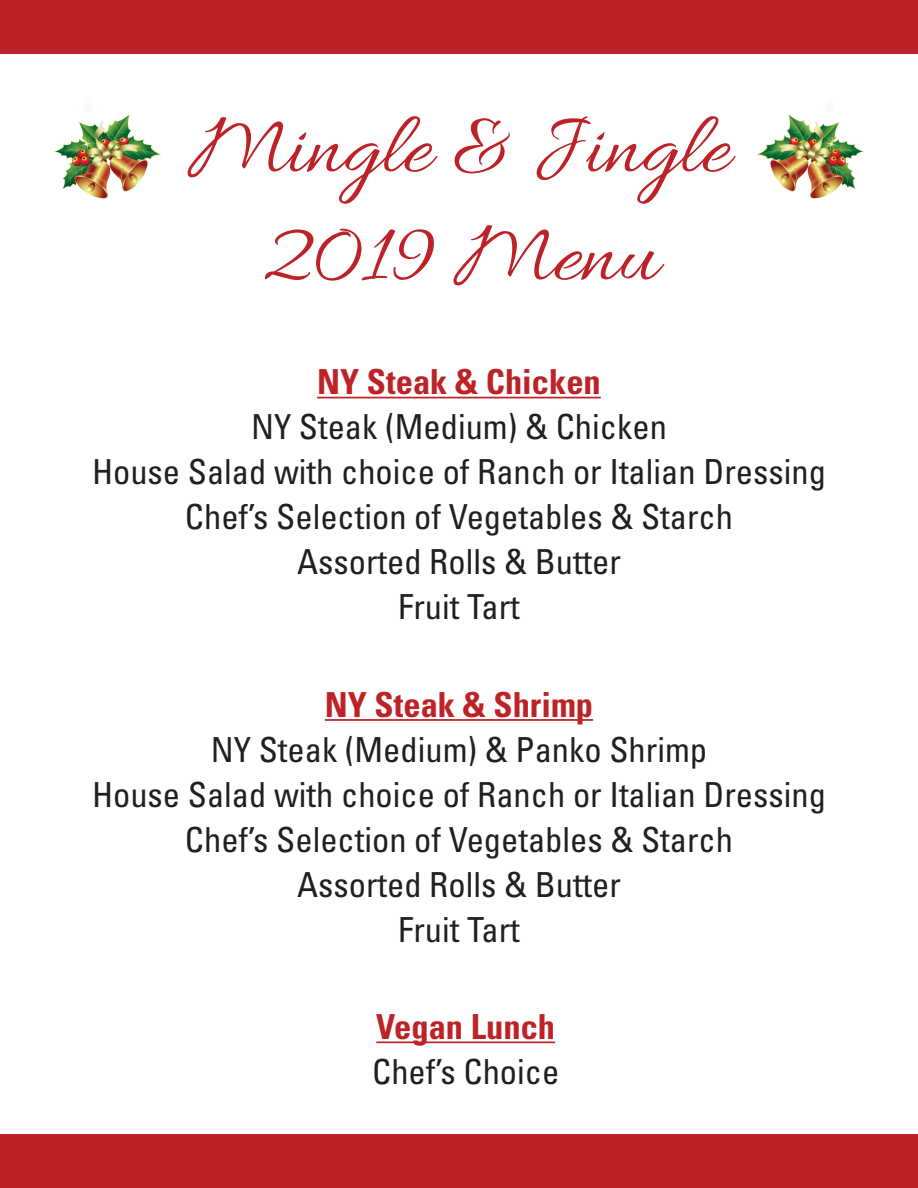
<style>
.page{position:relative;width:918px;height:1188px;background:#fff}
.page>*{position:absolute;margin:0;border:0;box-sizing:border-box;transform-origin:0 0}
.t1{font:90px "Allura";color:#bd2326}
.t2{font:condensed 34.5px "Univers LT Std";color:#231f20}
.t3{font:700 condensed 34.5px "Univers LT Std";color:#bd2326}
</style>
<div class="page">
<div style="left:0;top:0;width:918px;height:54px;background:#bd2326"></div>
<div style="left:0;top:1134px;width:918px;height:54px;background:#bd2326"></div>
<hr style="left:317px;top:397px;width:284px;height:1px;background:#bd2326">
<hr style="left:325px;top:719px;width:268px;height:2px;background:#bd2326">
<hr style="left:376px;top:1041px;width:179px;height:2px;background:#bd2326">
<img style="left:54px;top:114px;width:107px;height:85px">
<img style="left:757px;top:114px;width:107px;height:85px">
<p class="t1" style="left:188px;top:97px;width:543px">Mingle &amp; Jingle</p>
<p class="t1" style="left:260px;top:205px;width:400px">2019 Menu</p>
<p class="t3" style="left:317px;top:361px;width:285px">NY Steak &amp; Chicken</p>
<p class="t2" style="left:251px;top:405px;width:417px">NY Steak (Medium) &amp; Chicken</p>
<p class="t2" style="left:92px;top:450px;width:735px">House Salad with choice of Ranch or Italian Dressing</p>
<p class="t2" style="left:185px;top:495px;width:550px">Chef’s Selection of Vegetables &amp; Starch</p>
<p class="t2" style="left:297px;top:540px;width:325px">Assorted Rolls &amp; Butter</p>
<p class="t2" style="left:398px;top:585px;width:123px">Fruit Tart</p>
<p class="t3" style="left:325px;top:683px;width:270px">NY Steak &amp; Shrimp</p>
<p class="t2" style="left:211px;top:727px;width:498px">NY Steak (Medium) &amp; Panko Shrimp</p>
<p class="t2" style="left:92px;top:772px;width:735px">House Salad with choice of Ranch or Italian Dressing</p>
<p class="t2" style="left:185px;top:817px;width:550px">Chef’s Selection of Vegetables &amp; Starch</p>
<p class="t2" style="left:297px;top:862px;width:325px">Assorted Rolls &amp; Butter</p>
<p class="t2" style="left:398px;top:907px;width:123px">Fruit Tart</p>
<p class="t3" style="left:376px;top:1005px;width:180px">Vegan Lunch</p>
<p class="t2" style="left:372px;top:1050px;width:189px">Chef’s Choice</p>
</div>
